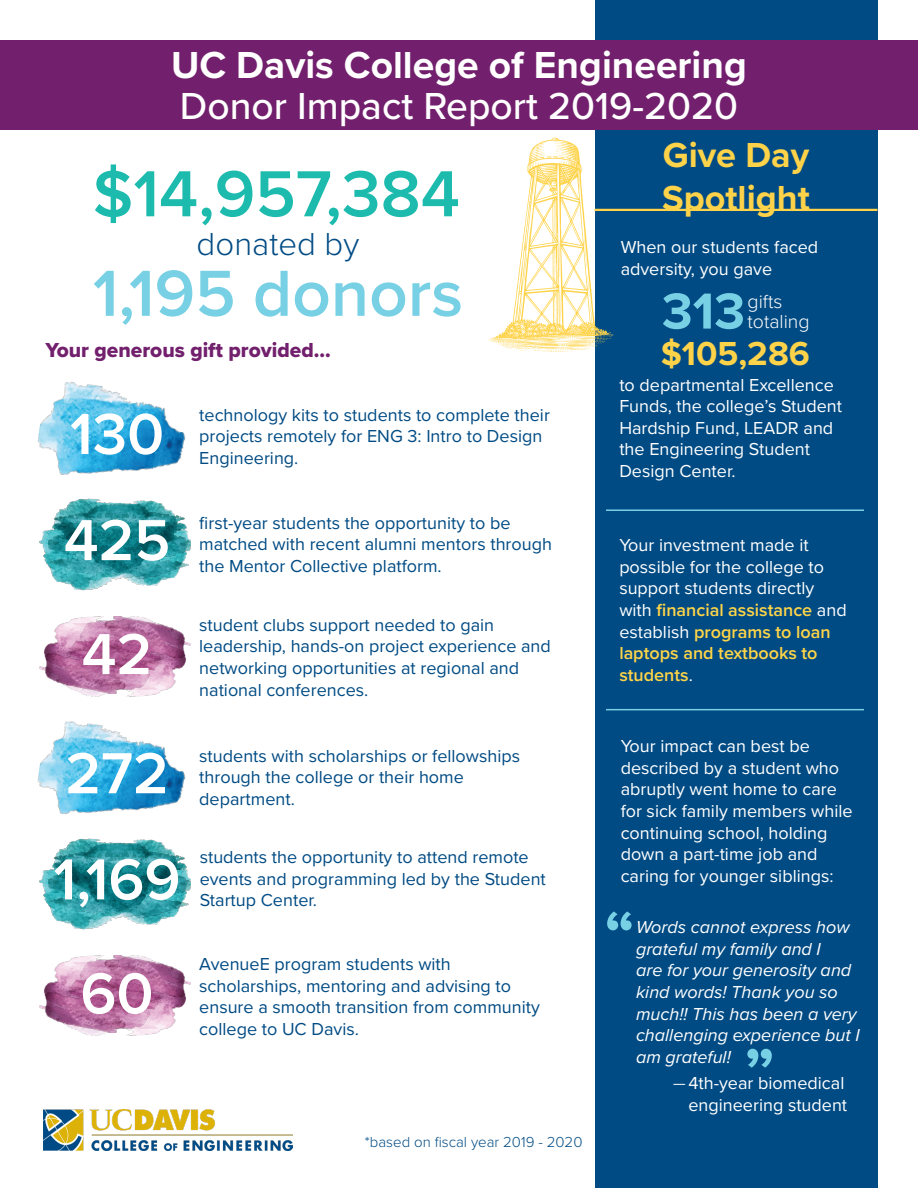
<style>
.page{position:relative;width:918px;height:1188px;background:#fff}
.page>*{position:absolute;margin:0;border:0;box-sizing:border-box;transform-origin:0 0}
.t1{font:600 67.5px "Proxima Nova";color:#1dbbae}
.t2{font:600 67.5px "Proxima Nova";color:#78d0e4}
.t3{font:700 66px "Proxima Nova";color:#78d0e4}
.t4{font:600 60px "Proxima Nova";color:#fff}
.t5{font:700 52.5px "Proxima Nova";color:#78d0e4}
.t6{font:700 39px "Proxima Nova";color:#fff}
.t7{font:500 39px "Proxima Nova";color:#fff}
.t8{font:700 36px "Proxima Nova";color:#fed349}
.t9{font:700 34.5px "Proxima Nova";color:#fed349}
.t10{font:300 33px "Proxima Nova";color:#004b84}
.t11{font:21px "Proxima Nova Extrabld";color:#72206d}
.t12{font:300 19.5px "Proxima Nova";color:#fff}
.t13{font:18px/21.6px "Proxima Nova";color:#004b84}
.t14{font:18px/21.6px "Proxima Nova";color:#fff}
.t15{font:italic 18px/21.6px "Proxima Nova";color:#fff}
.t16{font:300 15px "Proxima Nova";color:#004b84}
.t17{font:15px "Proxima Nova";color:#fff}
.s1{font-weight:600;color:#ffd548}
</style>
<div class="page">
<div style="left:595px;top:0;width:283px;height:1188px;background:#004b84"></div>
<div style="left:0;top:40px;width:918px;height:90px;background:#72206d"></div>
<hr style="left:595px;top:209px;width:283px;height:2px;background:#fed349">
<img style="left:37px;top:721px;width:149px;height:94px">
<img style="left:39px;top:1005px;width:118px;height:30px">
<img style="left:43px;top:956px;width:147px;height:77px">
<img style="left:489px;top:137px;width:145px;height:215px">
<img style="left:39px;top:870px;width:59px;height:60px">
<img style="left:48px;top:838px;width:143px;height:89px">
<hr style="left:606px;top:509px;width:258px;height:2px;background:#78d0e4">
<hr style="left:606px;top:709px;width:258px;height:1px;background:#78d0e4">
<img style="left:43px;top:1110px;width:249px;height:41px">
<img style="left:37px;top:381px;width:149px;height:94px">
<img style="left:39px;top:666px;width:120px;height:30px">
<img style="left:43px;top:617px;width:147px;height:76px">
<img style="left:39px;top:530px;width:59px;height:61px">
<img style="left:48px;top:498px;width:143px;height:90px">
<p class="t6" style="left:171px;top:36px;width:577px">UC Davis College of Engineering</p>
<p class="t7" style="left:180px;top:76px;width:560px">Donor Impact Report 2019-2020</p>
<p class="t1" style="left:93px;top:143px;width:369px">$14,957,384</p>
<p class="t10" style="left:197px;top:220px;width:164px">donated by</p>
<p class="t2" style="left:93px;top:243px;width:372px">1,195 donors</p>
<p class="t11" style="left:46px;top:335px;width:287px">Your generous gift provided...</p>
<p class="t4" style="left:70px;top:389px;width:96px">130</p>
<p class="t4" style="left:64px;top:495px;width:108px">425</p>
<p class="t4" style="left:82px;top:609px;width:72px">42</p>
<p class="t13" style="left:199px;top:403px;width:352px">technology kits to students to complete their projects remotely for ENG 3: Intro to Design<br>Engineering.</p>
<p class="t13" style="left:199px;top:511px;width:354px">first-year students the opportunity to be matched with recent alumni mentors through the Mentor Collective platform.</p>
<p class="t13" style="left:199px;top:613px;width:353px">student clubs support needed to gain leadership, hands-on project experience and networking opportunities at regional and national conferences.</p>
<p class="t4" style="left:65px;top:729px;width:105px">272</p>
<p class="t4" style="left:54px;top:835px;width:129px">1,169</p>
<p class="t4" style="left:80px;top:949px;width:75px">60</p>
<p class="t13" style="left:199px;top:744px;width:322px">students with scholarships or fellowships through the college or their home department.</p>
<p class="t13" style="left:200px;top:846px;width:348px">students the opportunity to attend remote events and programming led by the Student<br>Startup Center.</p>
<p class="t13" style="left:199px;top:953px;width:342px">AvenueE program students with scholarships, mentoring and advising to ensure a smooth transition from community college to UC Davis.</p>
<p class="t16" style="left:365px;top:1131px;width:219px">*based on fiscal year 2019 - 2020</p>
<p class="t8" style="left:663px;top:128px;width:148px">Give Day</p>
<p class="t8" style="left:662px;top:171px;width:149px">Spotlight</p>
<p class="t14" style="left:621px;top:236px;width:199px">When our students faced adversity, you gave</p>
<p class="t5" style="left:662px;top:272px;width:85px">313</p>
<p class="t9" style="left:661px;top:328px;width:151px">$105,286</p>
<p class="t12" style="left:748px;top:287px;width:36px">gifts</p>
<p class="t12" style="left:748px;top:307px;width:64px">totaling</p>
<p class="t14" style="left:619px;top:373px;width:224px">to departmental Excellence<br>Funds, the college’s Student<br>Hardship Fund, LEADR and the Engineering Student<br>Design Center.</p>
<p class="t14" style="left:619px;top:534px;width:229px">Your investment made it possible for the college to support students directly with <span class="s1">financial assistance</span> and establish <span class="s1">programs to loan laptops and textbooks to students</span>.</p>
<p class="t14" style="left:621px;top:735px;width:233px">Your impact can best be described by a student who abruptly went home to care for sick family members while continuing school, holding down a part-time job and caring for younger siblings:</p>
<p class="t3" style="left:604px;top:885px;width:32px">“</p>
<p class="t15" style="left:636px;top:916px;width:225px">Words cannot express how grateful my family and I<br>are for your generosity and kind words! Thank you so much!! This has been a very challenging experience but I am grateful!</p>
<p class="t3" style="left:774px;top:1094px;width:32px;rotate:-180deg">“</p>
<p class="t14" style="left:688px;top:1072px;width:160px">4th-year biomedical engineering student</p>
<p class="t17" style="left:673px;top:1072px;width:14px">—</p>
</div>
